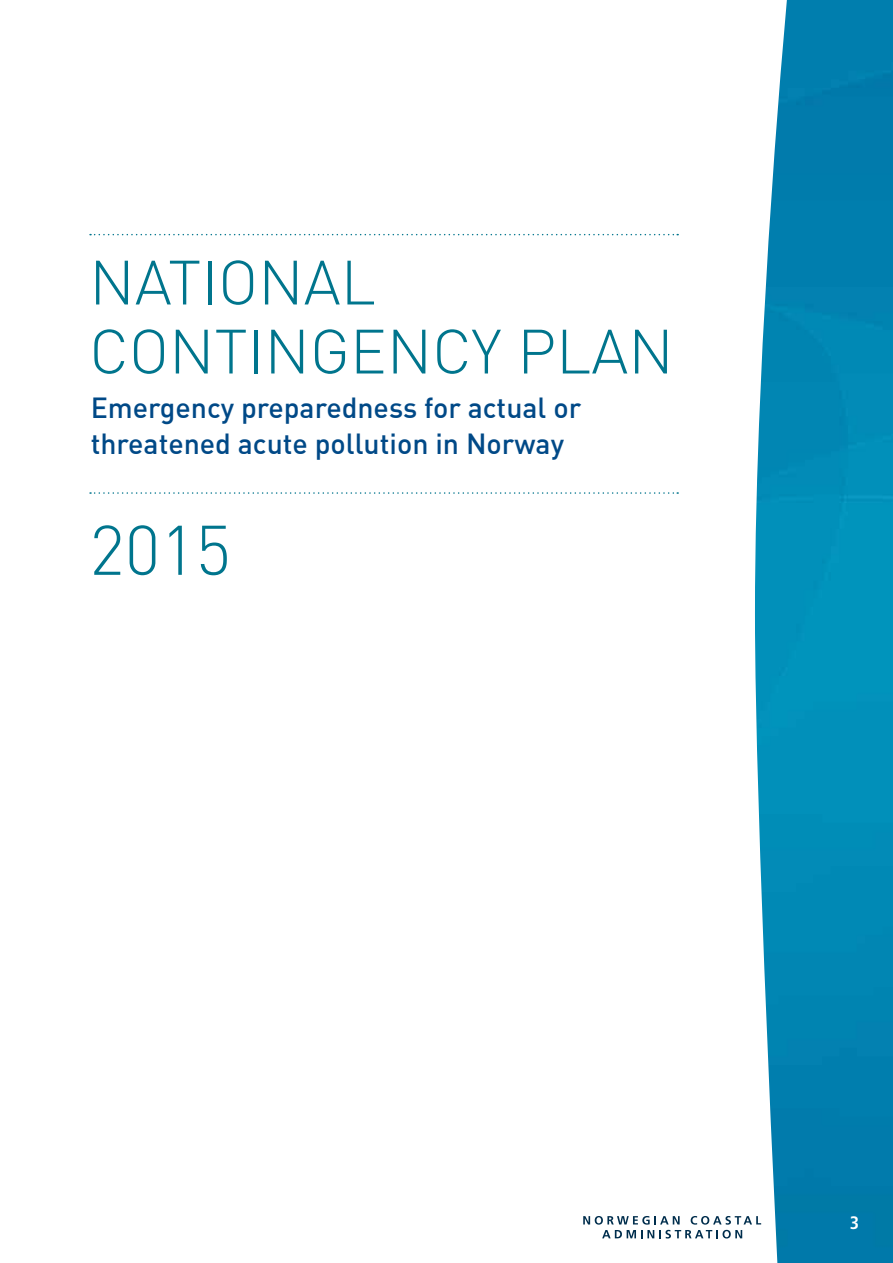
<style>
.page{position:relative;width:893px;height:1263px;background:#fff}
.page>*{position:absolute;margin:0;border:0;box-sizing:border-box;transform-origin:0 0}
.t1{font:300 69px "DIN";color:#00758d}
.t2{font:300 61.5px/69px "DIN";color:#00758d}
.t3{font:500 28.5px/36px "DIN";color:#004987}
.t4{font:700 condensed 18px "Frutiger";color:#fff}
</style>
<div class="page">
<img style="left:755px;top:0;width:138px;height:1263px">
<svg style="left:583px;top:1216px;width:97px;height:8px"></svg>
<svg style="left:691px;top:1216px;width:70px;height:8px"></svg>
<svg style="left:602px;top:1230px;width:140px;height:8px"></svg>
<svg style="left:90px;top:492px;width:588px;height:2px"></svg>
<svg style="left:90px;top:234px;width:588px;height:1px"></svg>
<h2 class="t2" style="left:89px;top:247px;width:586px">NATIONAL<br>CONTINGENCY PLAN</h2>
<p class="t3" style="left:91px;top:388px;width:492px">Emergency preparedness for actual or threatened acute pollution in Norway</p>
<h1 class="t1" style="left:89px;top:507px;width:143px">2015</h1>
<p class="t4" style="left:850px;top:1212px;width:11px">3</p>
</div>
